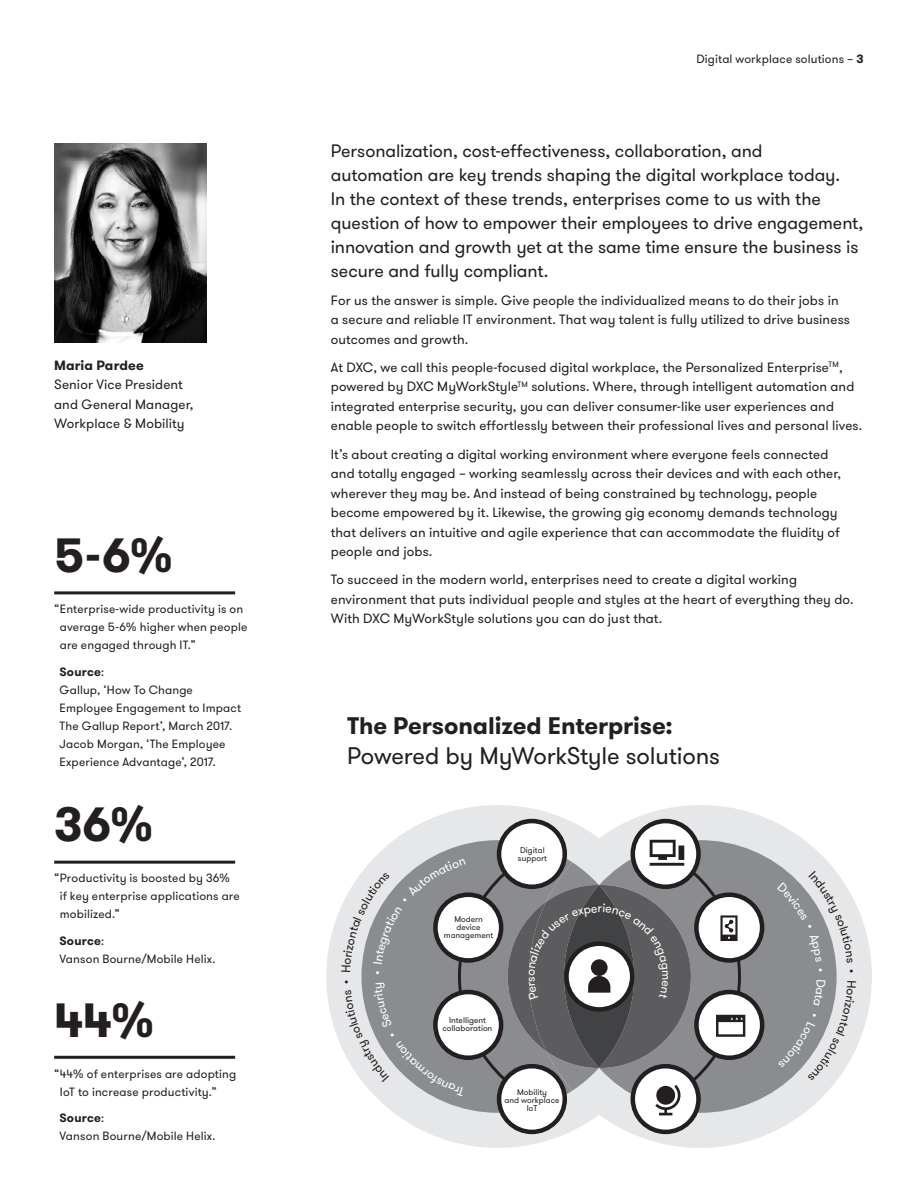
<style>
.page{position:relative;width:918px;height:1188px;background:#fff}
.page>*{position:absolute;margin:0;border:0;box-sizing:border-box;transform-origin:0 0}
._01_Cover_headline{font:700 48px "GT Walsheim Pro";color:#231f20}
._01_Sidebar_caption{font:24px/30px "GT Walsheim Pro";letter-spacing:-.005em;color:#231f20}
._01_Body{font:18px/24px "GT Walsheim Pro";letter-spacing:-.005em;color:#231f20}
._01_Body-2{font:13.5px/19.5px "GT Walsheim Pro";letter-spacing:.01em;color:#231f20}
._01_Sidebar_caption-2{font:12px/18px "GT Walsheim Pro";letter-spacing:.01em;color:#231f20}
.t1{font:8.25px/8.2px "GT Walsheim Pro";color:#231f20;text-align:center}
.t2{font:8.25px/8.2px "GT Walsheim Pro";color:#201d1e;text-align:center}
.s1{font-weight:700}
</style>
<div class="page">
<hr style="left:54px;top:591px;width:181px;height:3px;background:#231f20">
<hr style="left:54px;top:861px;width:181px;height:3px;background:#231f20">
<hr style="left:54px;top:1056px;width:181px;height:3px;background:#231f20">
<div style="left:326px;top:805px;width:343px;height:343px;background:#e6e7e9;border-radius:50%"></div>
<div style="left:529px;top:805px;width:343px;height:343px;background:#e6e7e9;border-radius:50%"></div>
<svg style="left:764px;top:842px;width:73px;height:269px;fill:#8a8c8f"></svg>
<img style="left:54px;top:143px;width:152px;height:200px">
<svg style="left:342px;top:819px;width:422px;height:315px"></svg>
<svg style="left:777px;top:871px;width:74px;height:92px"></svg>
<svg style="left:778px;top:980px;width:73px;height:101px"></svg>
<p class="_01_Body-2" style="left:54px;top:356px;width:141px"><span class="s1">Maria Pardee<br></span>Senior Vice President and General Manager,<br>Workplace &amp; Mobility</p>
<p class="_01_Cover_headline" style="left:54px;top:524px;width:122px">5-6%</p>
<p class="_01_Sidebar_caption-2" style="left:60px;top:600px;width:189px;text-indent:-6px">“Enterprise-wide productivity is on average 5-6% higher when people are engaged through IT.”</p>
<p class="_01_Sidebar_caption-2" style="left:60px;top:663px;width:183px"><span class="s1">Source</span>:<br>Gallup, ‘How To Change<br>Employee Engagement to Impact<br>The Gallup Report’, March 2017.<br>Jacob Morgan, ‘The Employee<br>Experience Advantage’, 2017.</p>
<p class="_01_Cover_headline" style="left:54px;top:793px;width:102px">36%</p>
<p class="_01_Sidebar_caption-2" style="left:60px;top:870px;width:182px;text-indent:-6px">“Productivity is boosted by 36% if key enterprise applications are mobilized.”</p>
<p class="_01_Sidebar_caption-2" style="left:60px;top:932px;width:157px"><span class="s1">Source</span>:<br>Vanson Bourne/Mobile Helix.</p>
<p class="_01_Cover_headline" style="left:54px;top:988px;width:103px">44%</p>
<p class="_01_Sidebar_caption-2" style="left:60px;top:1065px;width:178px;text-indent:-6px">“44% of enterprises are adopting<br>IoT to increase productivity.”</p>
<p class="_01_Sidebar_caption-2" style="left:60px;top:1109px;width:157px"><span class="s1">Source</span>:<br>Vanson Bourne/Mobile Helix.</p>
<p class="_01_Sidebar_caption-2" style="left:696px;top:50px;width:169px">Digital workplace solutions – <span class="s1">3</span></p>
<p class="_01_Body" style="left:331px;top:139px;width:534px">Personalization, cost-effectiveness, collaboration, and<br>automation are key trends shaping the digital workplace today.<br>In the context of these trends, enterprises come to us with the question of how to empower their employees to drive engagement, innovation and growth yet at the same time ensure the business is secure and fully compliant.</p>
<p class="_01_Body-2" style="left:331px;top:291px;width:521px">For us the answer is simple. Give people the individualized means to do their jobs in a secure and reliable IT environment. That way talent is fully utilized to drive business outcomes and growth.</p>
<p class="_01_Body-2" style="left:331px;top:358px;width:533px">At DXC, we call this people-focused digital workplace, the Personalized Enterprise<sup>TM</sup>, powered by DXC MyWorkStyle<sup>TM</sup> solutions. Where, through intelligent automation and integrated enterprise security, you can deliver consumer-like user experiences and enable people to switch effortlessly between their professional lives and personal lives.</p>
<p class="_01_Body-2" style="left:331px;top:444px;width:512px">It’s about creating a digital working environment where everyone feels connected and totally engaged – working seamlessly across their devices and with each other, wherever they may be. And instead of being constrained by technology, people become empowered by it. Likewise, the growing gig economy demands technology that delivers an intuitive and agile experience that can accommodate the fluidity of people and jobs.</p>
<p class="_01_Body-2" style="left:331px;top:570px;width:524px">To succeed in the modern world, enterprises need to create a digital working environment that puts individual people and styles at the heart of everything they do.<br>With DXC MyWorkStyle solutions you can do just that.</p>
<p class="_01_Sidebar_caption" style="left:347px;top:711px;width:374px"><span class="s1">The Personalized Enterprise:<br></span>Powered by MyWorkStyle solutions</p>
<p class="t1" style="left:444px;top:915px;width:51px">Modern device management</p>
<p class="t1" style="left:518px;top:846px;width:30px;text-align:left">Digital support</p>
<p class="t2" style="left:443px;top:1016px;width:51px">Intelligent collaboration</p>
<p class="t1" style="left:505px;top:1088px;width:56px">Mobility<br>and workplace<br>IoT</p>
</div>
